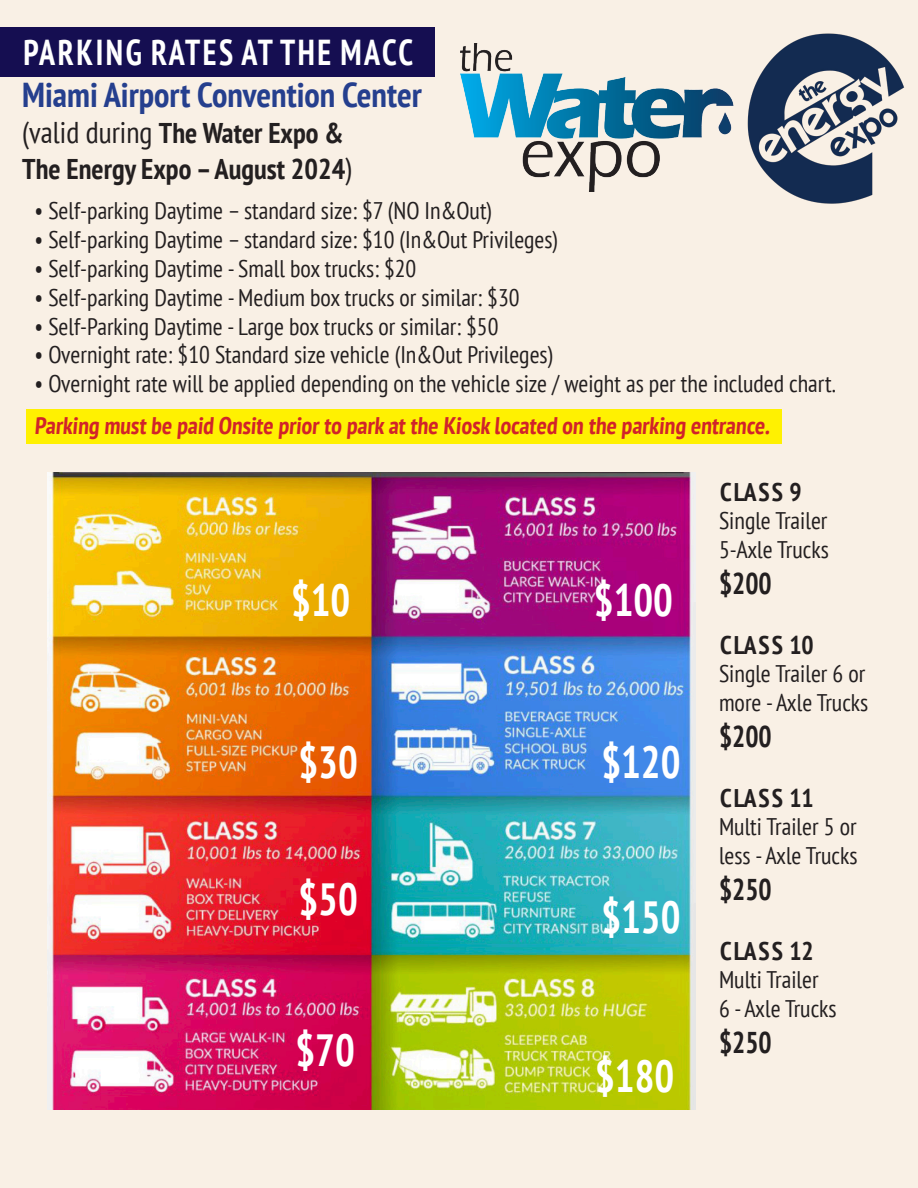
<style>
.page{position:relative;width:918px;height:1188px;background:#f9f0e5}
.page>*{position:absolute;margin:0;border:0;box-sizing:border-box;transform-origin:0 0}
.t1{font:700 condensed 45px "PT Sans";color:#fff;scale:.92 1}
.t2{font:700 condensed 36px "PT Sans";letter-spacing:.08em;color:#fff;scale:.89 1}
.t3{font:700 condensed 34.5px "PT Sans";color:#253f8e}
.t4{font:700 condensed 30px "PT Sans";color:#231f20;scale:.92 1}
.t5{font:700 condensed 28.5px/36px "PT Sans";color:#231f20}
.t6{font:700 condensed 25.5px "PT Sans";letter-spacing:.08em;color:#231f20}
.t7{font:condensed 24px/28.8px "PT Sans";color:#231f20}
.t8{font:700 condensed 24px "PT Sans";color:#d1232a}
.s1{font-weight:400;font-size:30px}
</style>
<div class="page">
<img style="left:48px;top:473px;width:648px;height:637px">
<img style="left:747px;top:33px;width:157px;height:171px">
<img style="left:461px;top:44px;width:273px;height:147px">
<div style="left:0;top:27px;width:434px;height:49px;background:#150e51"></div>
<div style="left:26px;top:410px;width:756px;height:34px;background:#fff101"></div>
<p class="t2" style="left:24px;top:29px;width:439px">PARKING RATES AT THE MACC</p>
<p class="t3" style="left:22px;top:72px;width:401px">Miami Airport Convention Center</p>
<p class="t5" style="left:22px;top:114px;width:332px"><span class="s1">(valid during</span> The Water Expo &amp;<br>The Energy Expo – August 2024<span class="s1">)</span></p>
<p class="t7" style="left:35px;top:196px;width:459px">• Self-parking Daytime – standard size: $7 (NO In&amp;Out)</p>
<p class="t7" style="left:35px;top:225px;width:525px">• Self-parking Daytime – standard size: $10 (In&amp;Out Privileges)</p>
<p class="t7" style="left:35px;top:254px;width:383px">• Self-parking Daytime - Small box trucks: $20</p>
<p class="t7" style="left:35px;top:282px;width:487px">• Self-parking Daytime - Medium box trucks or similar: $30</p>
<p class="t7" style="left:35px;top:311px;width:466px">• Self-Parking Daytime - Large box trucks or similar: $50</p>
<p class="t7" style="left:35px;top:340px;width:520px">• Overnight rate: $10 Standard size vehicle (In&amp;Out Privileges)</p>
<p class="t7" style="left:35px;top:369px;width:802px">• Overnight rate will be applied depending on the vehicle size / weight as per the included chart.</p>
<p class="t8" style="left:35px;top:409px;width:739px">Parking must be paid Onsite prior to park at the Kiosk located on the parking entrance.</p>
<p class="t1" style="left:291px;top:570px;width:66px">$10</p>
<p class="t1" style="left:298px;top:733px;width:66px">$30</p>
<p class="t1" style="left:298px;top:869px;width:66px">$50</p>
<p class="t1" style="left:296px;top:1021px;width:66px">$70</p>
<p class="t1" style="left:594px;top:570px;width:88px">$100</p>
<p class="t1" style="left:601px;top:733px;width:88px">$120</p>
<p class="t1" style="left:601px;top:887px;width:88px">$150</p>
<p class="t1" style="left:595px;top:1047px;width:88px">$180</p>
<p class="t6" style="left:720px;top:475px;width:83px">CLASS 9</p>
<p class="t7" style="left:719px;top:506px;width:110px">Single Trailer</p>
<p class="t7" style="left:719px;top:535px;width:111px">5-Axle Trucks</p>
<p class="t4" style="left:719px;top:564px;width:59px">$200</p>
<p class="t6" style="left:720px;top:628px;width:95px">CLASS 10</p>
<p class="t7" style="left:719px;top:659px;width:151px">Single Trailer 6 or more - Axle Trucks</p>
<p class="t4" style="left:719px;top:717px;width:59px">$200</p>
<p class="t6" style="left:720px;top:781px;width:95px">CLASS 11</p>
<p class="t7" style="left:719px;top:812px;width:140px">Multi Trailer 5 or less - Axle Trucks</p>
<p class="t4" style="left:719px;top:870px;width:59px">$250</p>
<p class="t6" style="left:720px;top:934px;width:95px">CLASS 12</p>
<p class="t7" style="left:719px;top:965px;width:119px">Multi Trailer<br>6 - Axle Trucks</p>
<p class="t4" style="left:719px;top:1023px;width:59px">$250</p>
</div>
